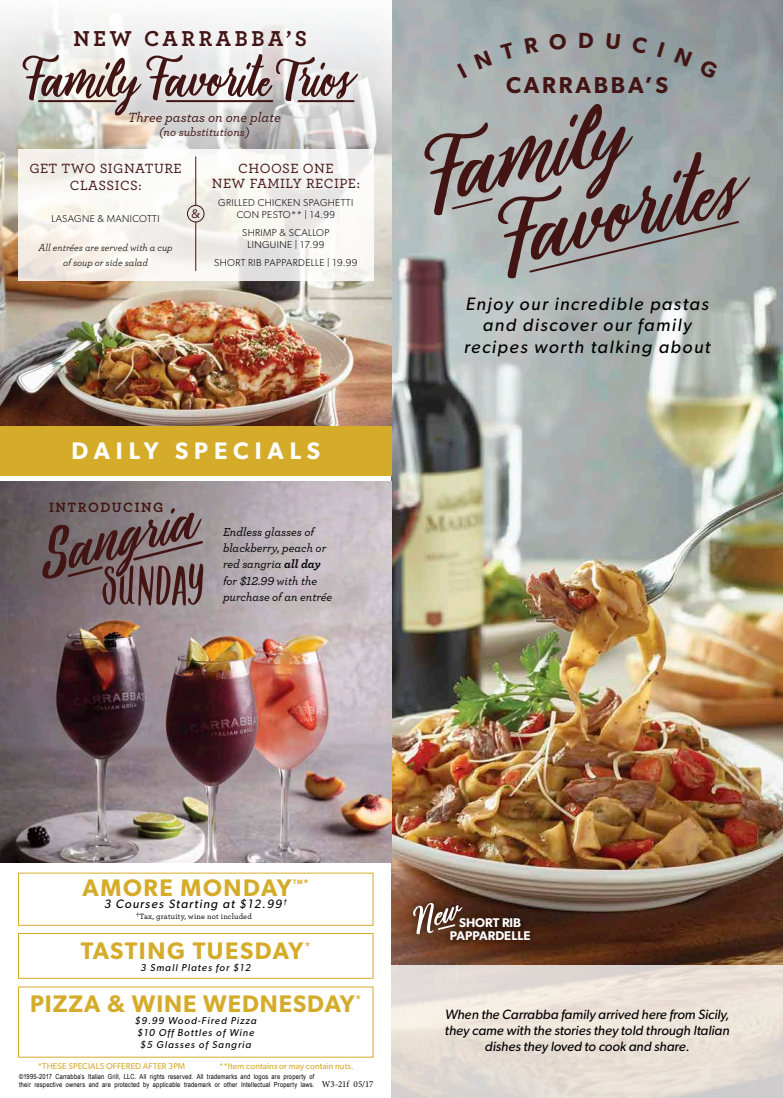
<style>
.page{position:relative;width:783px;height:1098px;background:#fff}
.page>*{position:absolute;margin:0;border:0;box-sizing:border-box;transform-origin:0 0}
.t1{font:600 24px "Gibson";letter-spacing:.065em;color:#d5ab2a}
.t2{font:600 24px "Gibson";letter-spacing:.045em;color:#d5ab2a}
.t3{font:600 24px "Gibson";letter-spacing:.245em;color:#fff}
.t4{font:600 23px "Gibson";letter-spacing:.12em;color:#421514}
.t5{font:700 22.6px "Archer";letter-spacing:.165em;color:#421514}
.t6{font:italic 18px/21.4px "Gibson";letter-spacing:.085em;color:#000;text-align:center}
.t7{font:700 14.2px "Archer";letter-spacing:.105em;color:#421514}
.t8{font:500 14px/14.8px "Archer";letter-spacing:.035em;color:#421514;text-align:center}
.t9{font:italic 500 14px "Archer";color:#421514}
.t10{font:italic 13.5px/16.2px "Gibson";color:#000;text-align:center}
.t11{font:600 12.7px/13.1px "Gibson";color:#fff;text-align:center}
.t12{font:italic 12.2px "Gibson";letter-spacing:.1em;color:#000}
.t13{font:italic 500 12px/16.4px "Archer";color:#000}
.t14{font:italic 500 12px "Archer";color:#421514}
.t15{font:300 10px/12px "Gibson";letter-spacing:.035em;color:#000;text-align:center}
.t16{font:italic 10px/12px "Gibson";letter-spacing:.1em;color:#000}
.t17{font:italic 10px/14.7px "Archer";color:#000;text-align:center}
.t18{font:9px "Minion Pro";letter-spacing:-.005em;color:#000}
.t19{font:8.6px "Gibson";letter-spacing:.01em;color:#d5ab2a}
.t20{font:500 8px "Archer";letter-spacing:.02em;color:#000}
.t21{font:7px/8px "Arial Narrow";letter-spacing:.025em;color:#000}
.t22{font:600 6.4px "Gibson";color:#d5ab2a}
.s1{font-weight:700}
.s2{font-size:11px}
</style>
<div class="page">
<img style="left:392px;top:0;width:391px;height:965px">
<svg style="left:392px;top:965px;width:391px;height:133px;background:#e7dfd7"></svg>
<div style="left:405px;top:895px;width:133px;height:53px;background:#000;opacity:.75"></div>
<svg style="left:413px;top:902px;width:50px;height:32px"></svg>
<svg style="left:421px;top:103px;width:329px;height:176px;background:#969393"></svg>
<img style="left:0;top:262px;width:392px;height:164px">
<svg style="left:0;top:13px;width:392px;height:249px"></svg>
<img style="left:0;top:481px;width:392px;height:381px">
<svg style="left:42px;top:508px;width:163px;height:98px;background:#756063"></svg>
<div style="left:18px;top:933px;width:356px;height:46px;border:1px solid #d5ab2a"></div>
<div style="left:0;top:426px;width:392px;height:50px;background:#d5ab2a"></div>
<div style="left:65px;top:21px;width:251px;height:35px;background:#f3f4f4"></div>
<div style="left:120px;top:102px;width:170px;height:45px;background:#fff;opacity:.75"></div>
<div style="left:8px;top:40px;width:363px;height:90px;background:#fff;opacity:.75"></div>
<svg style="left:21px;top:53px;width:337px;height:63px;background:#c0b6b5"></svg>
<hr style="left:39px;top:100px;width:77px;height:2px;background:#421514">
<hr style="left:167px;top:100px;width:105px;height:2px;background:#421514">
<hr style="left:299px;top:100px;width:55px;height:2px;background:#421514">
<svg style="left:18px;top:149px;width:356px;height:132px;fill:#f7f5f1"></svg>
<hr style="left:195px;top:157px;width:1px;height:48px;background:#421514">
<div style="left:187px;top:205px;width:18px;height:17px;border:1px solid #421514;border-radius:50%"></div>
<hr style="left:195px;top:222px;width:1px;height:49px;background:#421514">
<div style="left:18px;top:873px;width:356px;height:53px;border:1px solid #d5ab2a"></div>
<svg style="left:457px;top:63px;width:10px;height:15px"></svg>
<svg style="left:474px;top:51px;width:18px;height:19px"></svg>
<svg style="left:500px;top:43px;width:15px;height:17px"></svg>
<svg style="left:525px;top:37px;width:14px;height:17px"></svg>
<svg style="left:549px;top:33px;width:18px;height:17px"></svg>
<svg style="left:580px;top:33px;width:13px;height:15px"></svg>
<svg style="left:606px;top:33px;width:14px;height:17px"></svg>
<svg style="left:632px;top:36px;width:16px;height:18px"></svg>
<svg style="left:657px;top:42px;width:8px;height:16px"></svg>
<svg style="left:674px;top:47px;width:19px;height:20px"></svg>
<svg style="left:699px;top:58px;width:20px;height:21px"></svg>
<h3 class="t5" style="left:73px;top:20px;width:235px">NEW CARRABBA’S</h3>
<h3 class="t9" style="left:128px;top:107px;width:154px">Three pastas on one plate</h3>
<h3 class="t14" style="left:159px;top:123px;width:92px">(no substitutions)</h3>
<h3 class="t8" style="left:212px;top:160px;width:149px">CHOOSE ONE<br>NEW FAMILY RECIPE:</h3>
<h3 class="t15" style="left:218px;top:196px;width:137px">GRILLED CHICKEN SPAGHETTI<br>CON PESTO** | 14.99</h3>
<h3 class="t15" style="left:242px;top:226px;width:89px">SHRIMP &amp; SCALLOP<br>LINGUINE | 17.99</h3>
<h3 class="t15" style="left:214px;top:256px;width:145px">SHORT RIB PAPPARDELLE | 19.99</h3>
<h3 class="t8" style="left:29px;top:159px;width:154px;line-height:17.5px">GET TWO SIGNATURE<br>CLASSICS:</h3>
<h3 class="t15" style="left:52px;top:212px;width:110px">LASAGNE &amp; MANICOTTI</h3>
<h3 class="t17" style="left:39px;top:240px;width:136px">All entrées are served with a cup of soup or side salad</h3>
<h3 class="t8" style="left:191px;top:205px;width:10px">&amp;</h3>
<h1 class="t3" style="left:71px;top:436px;width:250px">DAILY SPECIALS</h1>
<h3 class="t7" style="left:49px;top:496px;width:116px">INTRODUCING</h3>
<h3 class="t13" style="left:223px;top:523px;width:111px">Endless glasses of blackberry, peach or red sangria <span class="s1">all day </span>for $12.99 with the purchase of an entrée</h3>
<h2 class="t4" style="left:506px;top:71px;width:164px">CARRABBA’S</h2>
<h3 class="t6" style="left:464px;top:293px;width:248px">Enjoy our incredible pastas and discover our family recipes worth talking about</h3>
<h1 class="t1" style="left:83px;top:874px;width:211px">AMORE MONDAY</h1>
<p class="t22" style="left:293px;top:878px;width:17px">TM<span class="s2">*</span></p>
<h3 class="t12" style="left:104px;top:897px;width:185px">3 Courses Starting at $12.99<sup>†</sup></h3>
<p class="t20" style="left:136px;top:910px;width:117px"><sup>†</sup>Tax, gratuity, wine not included</p>
<h1 class="t1" style="left:81px;top:936px;width:231px">TASTING TUESDAY<sup>*</sup></h1>
<h1 class="t2" style="left:30px;top:990px;width:333px">PIZZA &amp; WINE WEDNESDAY<sup>*</sup></h1>
<h3 class="t16" style="left:135px;top:1015px;width:123px">$9.99 Wood-Fired Pizza $10 Off Bottles of Wine $5 Glasses of Sangria</h3>
<h3 class="t16" style="left:141px;top:962px;width:112px">3 Small Plates for $12</h3>
<p class="t19" style="left:38px;top:1061px;width:149px">*THESE SPECIALS OFFERED AFTER 3PM</p>
<p class="t19" style="left:219px;top:1061px;width:136px">**Item contains or may contain nuts.</p>
<p class="t21" style="left:19px;top:1073px;width:297px">©1995-2017 Carrabba’s Italian Grill, LLC. All rights reserved. All trademarks and logos are property of their respective owners and are protected by applicable trademark or other Intellectual Property laws.</p>
<p class="t18" style="left:322px;top:1078px;width:53px">W3-21f 05/17</p>
<h3 class="t11" style="left:450px;top:915px;width:82px">SHORT RIB<br>PAPPARDELLE</h3>
<h3 class="t10" style="left:445px;top:1006px;width:286px">When the Carrabba family arrived here from Sicily, they came with the stories they told through Italian dishes they loved to cook and share.</h3>
</div>
